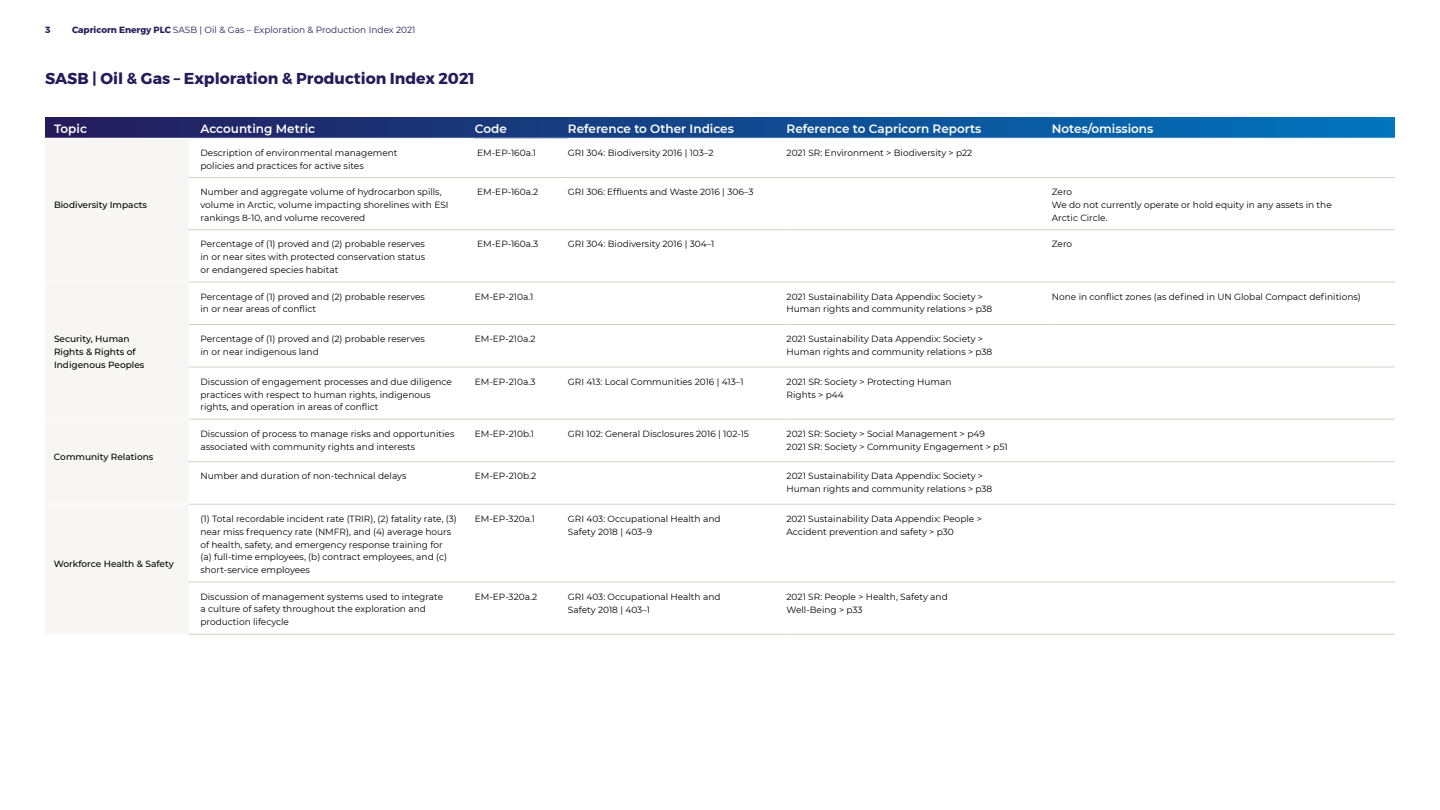
<style>
.page{position:relative;width:1440px;height:810px;background:#fff}
.page>*{position:absolute;margin:0;border:0;box-sizing:border-box;transform-origin:0 0}
.t1{font:700 15.75px "Montserrat";color:#251b5b}
.t2{font:600 12px "Montserrat";color:#fff}
.t3{font:9px/12.8px "Montserrat";color:#000}
.t4{font:500 9px/12.8px "Montserrat";color:#000}
.t5{font:9px "Montserrat";color:#251b5b}
.t6{font:700 9px "Montserrat";color:#251b5b}
.s1{font-weight:700}
</style>
<div class="page">
<svg style="left:45px;top:117px;width:1350px;height:21px;background:#154a8e"></svg>
<div style="left:475px;top:117px;width:93px;height:21px;background:#183a7e"></div>
<div style="left:45px;top:139px;width:144px;height:495px;background:#f7f6f4"></div>
<hr style="left:189px;top:177px;width:286px;height:1px;background:#d6d1ca">
<hr style="left:475px;top:177px;width:93px;height:1px;background:#d6d1ca">
<hr style="left:568px;top:177px;width:219px;height:1px;background:#d6d1ca">
<hr style="left:787px;top:177px;width:265px;height:1px;background:#d6d1ca">
<hr style="left:1052px;top:177px;width:343px;height:1px;background:#d6d1ca">
<hr style="left:189px;top:230px;width:286px;height:1px;background:#d6d1ca">
<hr style="left:475px;top:230px;width:93px;height:1px;background:#d6d1ca">
<hr style="left:568px;top:230px;width:219px;height:1px;background:#d6d1ca">
<hr style="left:787px;top:230px;width:265px;height:1px;background:#d6d1ca">
<hr style="left:1052px;top:230px;width:343px;height:1px;background:#d6d1ca">
<hr style="left:189px;top:282px;width:286px;height:1px;background:#d6d1ca">
<hr style="left:475px;top:282px;width:93px;height:1px;background:#d6d1ca">
<hr style="left:568px;top:282px;width:219px;height:1px;background:#d6d1ca">
<hr style="left:787px;top:282px;width:265px;height:1px;background:#d6d1ca">
<hr style="left:1052px;top:282px;width:343px;height:1px;background:#d6d1ca">
<hr style="left:189px;top:324px;width:286px;height:1px;background:#d6d1ca">
<hr style="left:475px;top:324px;width:93px;height:1px;background:#d6d1ca">
<hr style="left:568px;top:324px;width:219px;height:1px;background:#d6d1ca">
<hr style="left:787px;top:324px;width:265px;height:1px;background:#d6d1ca">
<hr style="left:1052px;top:324px;width:343px;height:1px;background:#d6d1ca">
<hr style="left:189px;top:367px;width:286px;height:1px;background:#d6d1ca">
<hr style="left:475px;top:367px;width:93px;height:1px;background:#d6d1ca">
<hr style="left:568px;top:367px;width:219px;height:1px;background:#d6d1ca">
<hr style="left:787px;top:367px;width:265px;height:1px;background:#d6d1ca">
<hr style="left:1052px;top:367px;width:343px;height:1px;background:#d6d1ca">
<hr style="left:189px;top:419px;width:286px;height:1px;background:#d6d1ca">
<hr style="left:475px;top:419px;width:93px;height:1px;background:#d6d1ca">
<hr style="left:568px;top:419px;width:219px;height:1px;background:#d6d1ca">
<hr style="left:787px;top:419px;width:265px;height:1px;background:#d6d1ca">
<hr style="left:1052px;top:419px;width:343px;height:1px;background:#d6d1ca">
<hr style="left:189px;top:462px;width:286px;height:1px;background:#d6d1ca">
<hr style="left:475px;top:462px;width:93px;height:1px;background:#d6d1ca">
<hr style="left:568px;top:462px;width:219px;height:1px;background:#d6d1ca">
<hr style="left:787px;top:462px;width:265px;height:1px;background:#d6d1ca">
<hr style="left:1052px;top:462px;width:343px;height:1px;background:#d6d1ca">
<hr style="left:189px;top:504px;width:286px;height:1px;background:#d6d1ca">
<hr style="left:475px;top:504px;width:93px;height:1px;background:#d6d1ca">
<hr style="left:568px;top:504px;width:219px;height:1px;background:#d6d1ca">
<hr style="left:787px;top:504px;width:265px;height:1px;background:#d6d1ca">
<hr style="left:1052px;top:504px;width:343px;height:1px;background:#d6d1ca">
<hr style="left:189px;top:582px;width:286px;height:1px;background:#d6d1ca">
<hr style="left:475px;top:582px;width:93px;height:1px;background:#d6d1ca">
<hr style="left:568px;top:582px;width:219px;height:1px;background:#d6d1ca">
<hr style="left:787px;top:582px;width:265px;height:1px;background:#d6d1ca">
<hr style="left:1052px;top:582px;width:343px;height:1px;background:#d6d1ca">
<hr style="left:475px;top:634px;width:93px;height:1px;background:#d6d1ca">
<hr style="left:568px;top:634px;width:219px;height:1px;background:#d6d1ca">
<hr style="left:787px;top:634px;width:265px;height:1px;background:#d6d1ca">
<hr style="left:1052px;top:634px;width:343px;height:1px;background:#d6d1ca">
<hr style="left:45px;top:282px;width:144px;height:1px;background:#fff">
<hr style="left:45px;top:419px;width:144px;height:1px;background:#fff">
<hr style="left:45px;top:504px;width:144px;height:1px;background:#fff">
<hr style="left:189px;top:634px;width:286px;height:1px;background:#d6d1ca">
<p class="t6" style="left:45px;top:22px;width:7px">3</p>
<p class="t5" style="left:72px;top:23px;width:345px"><span class="s1">Capricorn Energy PLC</span> SASB | Oil &amp; Gas – Exploration &amp; Production Index 2021</p>
<h1 class="t1" style="left:45px;top:66px;width:431px">SASB | Oil &amp; Gas – Exploration &amp; Production Index 2021</h1>
<h2 class="t2" style="left:54px;top:120px;width:34px">Topic</h2>
<h2 class="t2" style="left:201px;top:120px;width:116px">Accounting Metric</h2>
<h2 class="t2" style="left:475px;top:120px;width:33px">Code</h2>
<h2 class="t2" style="left:568px;top:120px;width:167px">Reference to Other Indices</h2>
<h2 class="t2" style="left:787px;top:120px;width:196px">Reference to Capricorn Reports</h2>
<h2 class="t2" style="left:1052px;top:120px;width:103px">Notes/omissions</h2>
<p class="t4" style="left:54px;top:198px;width:95px">Biodiversity Impacts</p>
<p class="t4" style="left:54px;top:332px;width:92px">Security, Human<br>Rights &amp; Rights of<br>Indigenous Peoples</p>
<p class="t4" style="left:54px;top:450px;width:101px">Community Relations</p>
<p class="t4" style="left:54px;top:557px;width:121px">Workforce Health &amp; Safety</p>
<p class="t3" style="left:201px;top:146px;width:199px">Description of environmental management policies and practices for active sites</p>
<p class="t3" style="left:477px;top:146px;width:60px">EM-EP-160a.1</p>
<p class="t3" style="left:568px;top:146px;width:147px">GRI 304: Biodiversity 2016 | 103–2</p>
<p class="t3" style="left:787px;top:146px;width:187px">2021 SR: Environment &gt; Biodiversity &gt; p22</p>
<p class="t3" style="left:201px;top:185px;width:250px">Number and aggregate volume of hydrocarbon spills, volume in Arctic, volume impacting shorelines with ESI rankings 8-10, and volume recovered</p>
<p class="t3" style="left:477px;top:185px;width:62px">EM-EP-160a.2</p>
<p class="t3" style="left:568px;top:185px;width:187px">GRI 306: Effluents and Waste 2016 | 306–3</p>
<p class="t3" style="left:1052px;top:185px;width:281px">Zero<br>We do not currently operate or hold equity in any assets in the<br>Arctic Circle.</p>
<p class="t3" style="left:201px;top:238px;width:226px;text-align:justify">Percentage of (1) proved and (2) probable reserves in or near sites with protected conservation status or endangered species habitat</p>
<p class="t3" style="left:477px;top:238px;width:62px">EM-EP-160a.3</p>
<p class="t3" style="left:568px;top:238px;width:148px">GRI 304: Biodiversity 2016 | 304–1</p>
<p class="t3" style="left:1052px;top:238px;width:22px">Zero</p>
<p class="t3" style="left:201px;top:290px;width:226px">Percentage of (1) proved and (2) probable reserves in or near areas of conflict</p>
<p class="t3" style="left:475px;top:290px;width:60px">EM-EP-210a.1</p>
<p class="t3" style="left:787px;top:290px;width:207px">2021 Sustainability Data Appendix: Society &gt;<br>Human rights and community relations &gt; p38</p>
<p class="t3" style="left:1052px;top:290px;width:310px">None in conflict zones (as defined in UN Global Compact definitions)</p>
<p class="t3" style="left:200px;top:332px;width:226px">Percentage of (1) proved and (2) probable reserves in or near indigenous land</p>
<p class="t3" style="left:475px;top:332px;width:62px">EM-EP-210a.2</p>
<p class="t3" style="left:787px;top:332px;width:207px">2021 Sustainability Data Appendix: Society &gt;<br>Human rights and community relations &gt; p38</p>
<p class="t3" style="left:200px;top:375px;width:253px">Discussion of engagement processes and due diligence practices with respect to human rights, indigenous rights, and operation in areas of conflict</p>
<p class="t3" style="left:475px;top:375px;width:62px">EM-EP-210a.3</p>
<p class="t3" style="left:568px;top:375px;width:177px">GRI 413: Local Communities 2016 | 413–1</p>
<p class="t3" style="left:787px;top:375px;width:166px">2021 SR: Society &gt; Protecting Human<br>Rights &gt; p44</p>
<p class="t3" style="left:200px;top:427px;width:255px">Discussion of process to manage risks and opportunities associated with community rights and interests</p>
<p class="t3" style="left:475px;top:427px;width:61px">EM-EP-210b.1</p>
<p class="t3" style="left:568px;top:427px;width:183px">GRI 102: General Disclosures 2016 | 102-15</p>
<p class="t3" style="left:787px;top:427px;width:223px">2021 SR: Society &gt; Social Management &gt; p49<br>2021 SR: Society &gt; Community Engagement &gt; p51</p>
<p class="t3" style="left:200px;top:470px;width:207px">Number and duration of non-technical delays</p>
<p class="t3" style="left:475px;top:470px;width:63px">EM-EP-210b.2</p>
<p class="t3" style="left:787px;top:470px;width:207px">2021 Sustainability Data Appendix: Society &gt;<br>Human rights and community relations &gt; p38</p>
<p class="t3" style="left:200px;top:512px;width:258px">(1) Total recordable incident rate (TRIR), (2) fatality rate, (3) near miss frequency rate (NMFR), and (4) average hours of health, safety, and emergency response training for<br>(a) full-time employees, (b) contract employees, and (c) short-service employees</p>
<p class="t3" style="left:475px;top:512px;width:62px">EM-EP-320a.1</p>
<p class="t3" style="left:568px;top:512px;width:154px">GRI 403: Occupational Health and<br>Safety 2018 | 403–9</p>
<p class="t3" style="left:787px;top:512px;width:197px">2021 Sustainability Data Appendix: People &gt;<br>Accident prevention and safety &gt; p30</p>
<p class="t3" style="left:200px;top:590px;width:244px">Discussion of management systems used to integrate a culture of safety throughout the exploration and production lifecycle</p>
<p class="t3" style="left:475px;top:590px;width:64px">EM-EP-320a.2</p>
<p class="t3" style="left:568px;top:590px;width:154px">GRI 403: Occupational Health and<br>Safety 2018 | 403–1</p>
<p class="t3" style="left:787px;top:590px;width:163px">2021 SR: People &gt; Health, Safety and<br>Well-Being &gt; p33</p>
</div>
